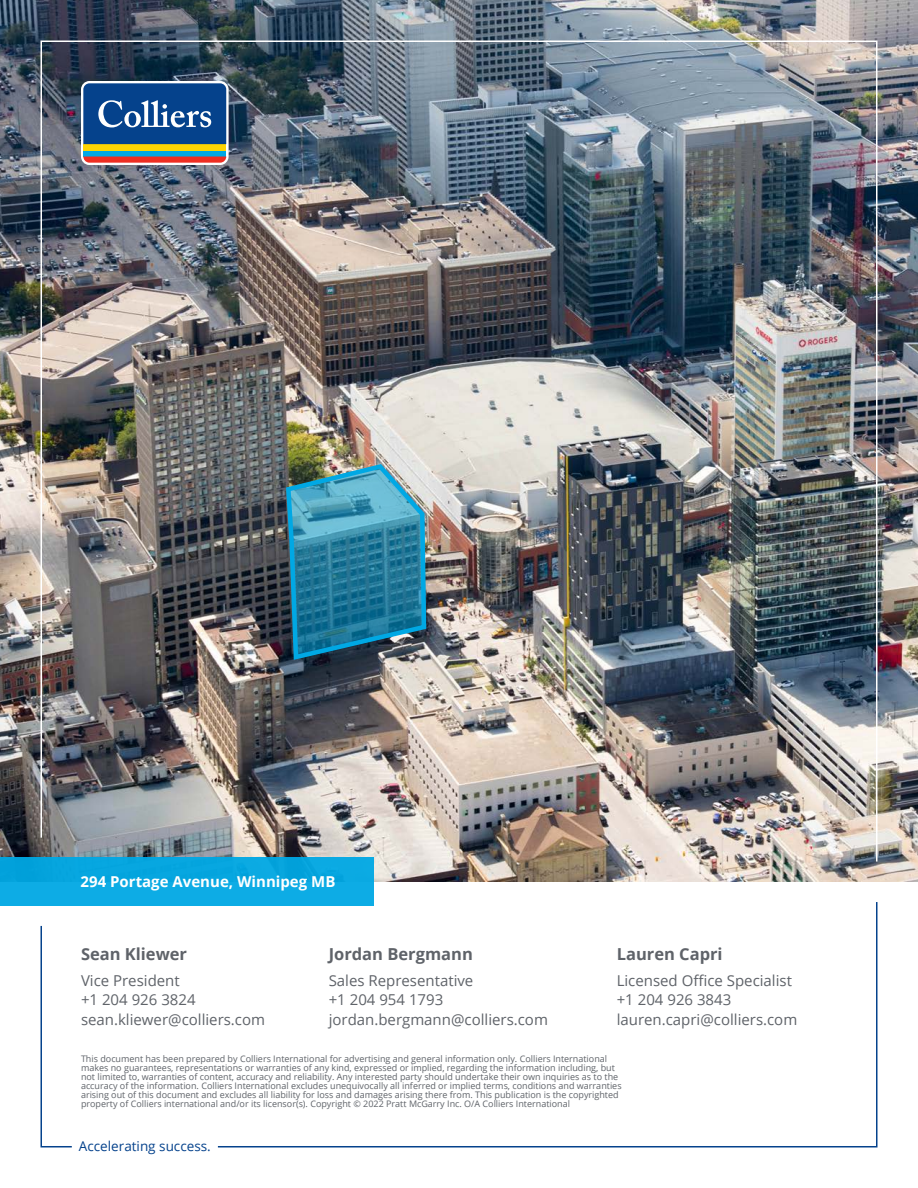
<style>
.page{position:relative;width:918px;height:1188px;background:#fff}
.page>*{position:absolute;margin:0;border:0;box-sizing:border-box;transform-origin:0 0}
.Body_Text_-_Dark_Gre{font:700 16.5px "Open Sans";color:#5f6369}
.Body_Text_-_Dark_Gre-2{font:15px "Open Sans";color:#5f6369}
.Body_Text_-_Dark_Gre-3{font:700 15px "Open Sans";color:#fff}
.Body_Text_-_White_CM{font:13.5px "Open Sans";color:#05428c}
.Body_Text_-_Dark_Gre-4{font:9px/9px "Open Sans";color:#5f6369}
</style>
<div class="page">
<img style="left:0;top:0;width:918px;height:882px">
<svg style="left:217px;top:902px;width:661px;height:246px"></svg>
<div style="left:0;top:858px;width:374px;height:48px;background:#0dace5"></div>
<svg style="left:40px;top:925px;width:32px;height:223px"></svg>
<img style="left:40px;top:40px;width:838px;height:823px">
<p class="Body_Text_-_Dark_Gre-3" style="left:81px;top:871px;width:256px">294 Portage Avenue, Winnipeg MB</p>
<p class="Body_Text_-_Dark_Gre" style="left:81px;top:942px;width:108px">Sean Kliewer</p>
<p class="Body_Text_-_Dark_Gre-2" style="left:81px;top:970px;width:100px">Vice President</p>
<p class="Body_Text_-_Dark_Gre-2" style="left:81px;top:990px;width:116px">+1 204 926 3824</p>
<p class="Body_Text_-_Dark_Gre-2" style="left:81px;top:1009px;width:186px">sean.kliewer@colliers.com</p>
<p class="Body_Text_-_Dark_Gre" style="left:329px;top:942px;width:146px">Jordan Bergmann</p>
<p class="Body_Text_-_Dark_Gre-2" style="left:329px;top:970px;width:146px">Sales Representative</p>
<p class="Body_Text_-_Dark_Gre-2" style="left:329px;top:990px;width:116px">+1 204 954 1793</p>
<p class="Body_Text_-_Dark_Gre-2" style="left:329px;top:1009px;width:221px">jordan.bergmann@colliers.com</p>
<p class="Body_Text_-_Dark_Gre" style="left:617px;top:942px;width:107px">Lauren Capri</p>
<p class="Body_Text_-_Dark_Gre-2" style="left:617px;top:970px;width:177px">Licensed Office Specialist</p>
<p class="Body_Text_-_Dark_Gre-2" style="left:617px;top:990px;width:116px">+1 204 926 3843</p>
<p class="Body_Text_-_Dark_Gre-2" style="left:617px;top:1009px;width:182px">lauren.capri@colliers.com</p>
<p class="Body_Text_-_Dark_Gre-4" style="left:81px;top:1054px;width:542px">This document has been prepared by Colliers International for advertising and general information only. Colliers International makes no guarantees, representations or warranties of any kind, expressed or implied, regarding the information including, but not limited to, warranties of content, accuracy and reliability. Any interested party should undertake their own inquiries as to the accuracy of the information. Colliers International excludes unequivocally all inferred or implied terms, conditions and warranties arising out of this document and excludes all liability for loss and damages arising there from. This publication is the copyrighted property of Colliers international and/or its licensor(s). Copyright © 2022 Pratt McGarry Inc. O/A Colliers International</p>
<p class="Body_Text_-_White_CM" style="left:79px;top:1136px;width:133px">Accelerating success.</p>
</div>
